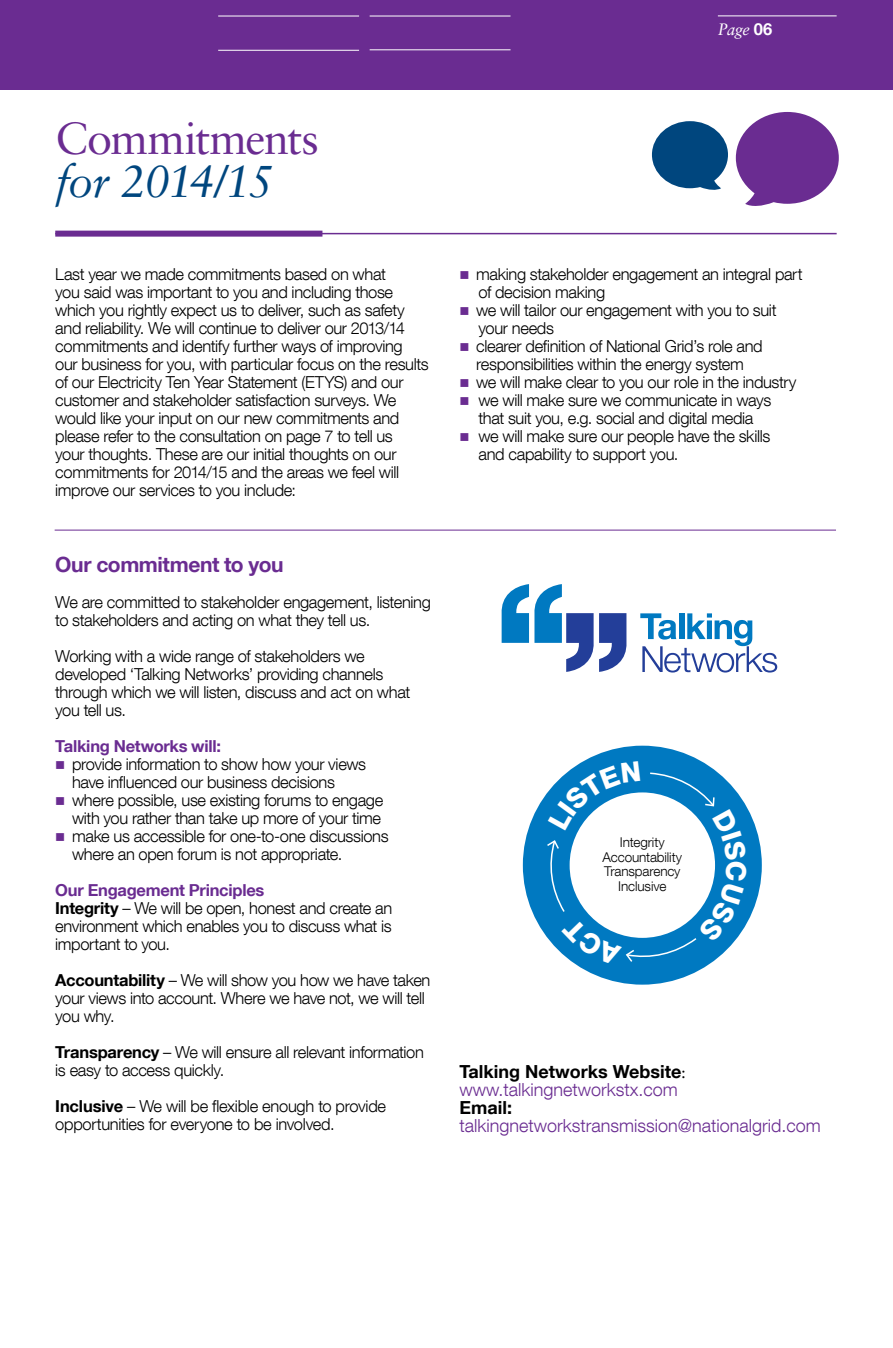
<style>
.page{position:relative;width:893px;height:1348px;background:#fff}
.page>*{position:absolute;margin:0;border:0;box-sizing:border-box;transform-origin:0 0}
.t1{font:45px "Sabon";letter-spacing:-.025em;color:#6a2c91}
.t2{font:italic 45px "Sabon";letter-spacing:-.04em;color:#00467e}
.t3{font:700 21px "Helvetica Neue LT Com";letter-spacing:-.02em;color:#6a2c91}
.t4{font:300 18px/18px "Helvetica Neue LT Com";color:#6a2c91}
.t5{font:700 18px "Helvetica Neue LT Com";color:#000}
.t6{font:300 16.5px/18px "Helvetica Neue LT Com";letter-spacing:-.02em;color:#000}
.t7{font:700 16.5px "Helvetica Neue LT Com";letter-spacing:-.015em;color:#6a2c91}
.t8{font:italic 16.5px "Sabon";color:#fff}
.t9{font:300 13.5px/15px "Helvetica Neue LT Com";letter-spacing:-.01em;color:#000;text-align:center}
.s1{font-family:"Helvetica Neue LT Com";font-weight:700;font-style:normal}
.s2{color:#6a2c91}
.s3{font-weight:700;color:#6a2c91}
.s4{font-weight:700}
.s5{font-weight:700;color:#000}
.s6{font-family:"Minion Pro";font-weight:400;color:#000}
</style>
<div class="page">
<svg style="left:736px;top:112px;width:103px;height:94px"></svg>
<svg style="left:652px;top:121px;width:76px;height:69px"></svg>
<hr style="left:55px;top:233px;width:782px;height:1px;background:#6a2c91">
<div style="left:55px;top:231px;width:267px;height:6px;background:#6a2c91"></div>
<hr style="left:55px;top:530px;width:781px;height:1px;background:#6a2c91">
<div style="left:0;top:0;width:893px;height:89px;background:#6a2c91"></div>
<hr style="left:718px;top:15px;width:119px;height:1px;background:#fff">
<hr style="left:370px;top:49px;width:140px;height:1px;background:#fff">
<hr style="left:370px;top:16px;width:140px;height:1px;background:#fff">
<hr style="left:218px;top:16px;width:141px;height:1px;background:#fff">
<hr style="left:218px;top:50px;width:141px;height:1px;background:#fff">
<svg style="left:640px;top:613px;width:137px;height:59px"></svg>
<svg style="left:501px;top:584px;width:126px;height:88px"></svg>
<svg style="left:523px;top:746px;width:239px;height:239px"></svg>
<svg style="left:545px;top:761px;width:202px;height:205px"></svg>
<h1 class="t1" style="left:55px;top:111px;width:265px">Commitments</h1>
<h1 class="t2" style="left:55px;top:156px;width:220px">for 2014/15</h1>
<p class="t8" style="left:718px;top:19px;width:56px">Page <span class="s1">06</span></p>
<p class="t6" style="left:55px;top:264px;width:375px">Last year we made commitments based on what<br>you said was important to you and including those which you rightly expect us to deliver, such as safety and reliability. We will continue to deliver our 2013/14 commitments and identify further ways of improving our business for you, with particular focus on the results of our Electricity Ten Year Statement (ETYS) and our customer and stakeholder satisfaction surveys. We would like your input on our new commitments and please refer to the consultation on page 7 to tell us<br>your thoughts. These are our initial thoughts on our commitments for 2014/15 and the areas we feel will improve our services to you include:</p>
<p class="t6" style="left:479px;top:264px;width:325px;text-indent:-19px"><span class="s2">■</span> making stakeholder engagement an integral part of decision making</p>
<p class="t6" style="left:479px;top:300px;width:300px;text-indent:-19px"><span class="s2">■</span> we will tailor our engagement with you to suit your needs</p>
<p class="t6" style="left:459px;top:336px;width:305px;text-align:center"><span class="s2">■</span> clearer definition of National Grid’s role and responsibilities within the energy system</p>
<p class="t6" style="left:459px;top:372px;width:339px"><span class="s2">■</span> we will make clear to you our role in the industry</p>
<p class="t6" style="left:459px;top:390px;width:313px;text-align:center"><span class="s2">■</span> we will make sure we communicate in ways that suit you, e.g. social and digital media</p>
<p class="t6" style="left:479px;top:426px;width:293px;text-indent:-19px"><span class="s2">■</span> we will make sure our people have the skills and capability to support you.</p>
<p class="t3" style="left:55px;top:551px;width:230px">Our commitment to you</p>
<p class="t6" style="left:55px;top:593px;width:377px">We are committed to stakeholder engagement, listening to stakeholders and acting on what they tell us.</p>
<p class="t6" style="left:55px;top:647px;width:356px">Working with a wide range of stakeholders we developed ‘Talking Networks’ providing channels through which we will listen, discuss and act on what you tell us.</p>
<p class="t7" style="left:55px;top:736px;width:167px">Talking Networks will:</p>
<p class="t6" style="left:72px;top:755px;width:296px;text-indent:-17px"><span class="s2">■</span> provide information to show how your views have influenced our business decisions</p>
<p class="t6" style="left:55px;top:791px;width:329px;text-align:right"><span class="s2">■</span> where possible, use existing forums to engage with you rather than take up more of your time</p>
<p class="t6" style="left:72px;top:827px;width:318px;text-indent:-17px"><span class="s2">■</span> make us accessible for one-to-one discussions where an open forum is not appropriate.</p>
<p class="t6" style="left:55px;top:881px;width:338px"><span class="s3">Our Engagement Principles<br></span><span class="s4">Integrity</span> – We will be open, honest and create an environment which enables you to discuss what is important to you.</p>
<p class="t6" style="left:55px;top:971px;width:377px"><span class="s4">Accountability</span> – We will show you how we have taken your views into account. Where we have not, we will tell you why.</p>
<p class="t6" style="left:55px;top:1043px;width:370px"><span class="s4">Transparency</span> – We will ensure all relevant information is easy to access quickly.</p>
<p class="t6" style="left:55px;top:1097px;width:332px"><span class="s4">Inclusive</span> – We will be flexible enough to provide opportunities for everyone to be involved.</p>
<p class="t9" style="left:603px;top:834px;width:81px">Integrity<br>Accountability</p>
<p class="t9" style="left:604px;top:863px;width:78px">Transparency<br>Inclusive</p>
<p class="t4" style="left:459px;top:1062px;width:228px"><span class="s5">Talking Networks Website</span><span class="s6">: </span>www.talkingnetworkstx.com</p>
<p class="t5" style="left:459px;top:1096px;width:54px">Email:</p>
<p class="t4" style="left:459px;top:1116px;width:363px">talkingnetworkstransmission@nationalgrid.com</p>
</div>
